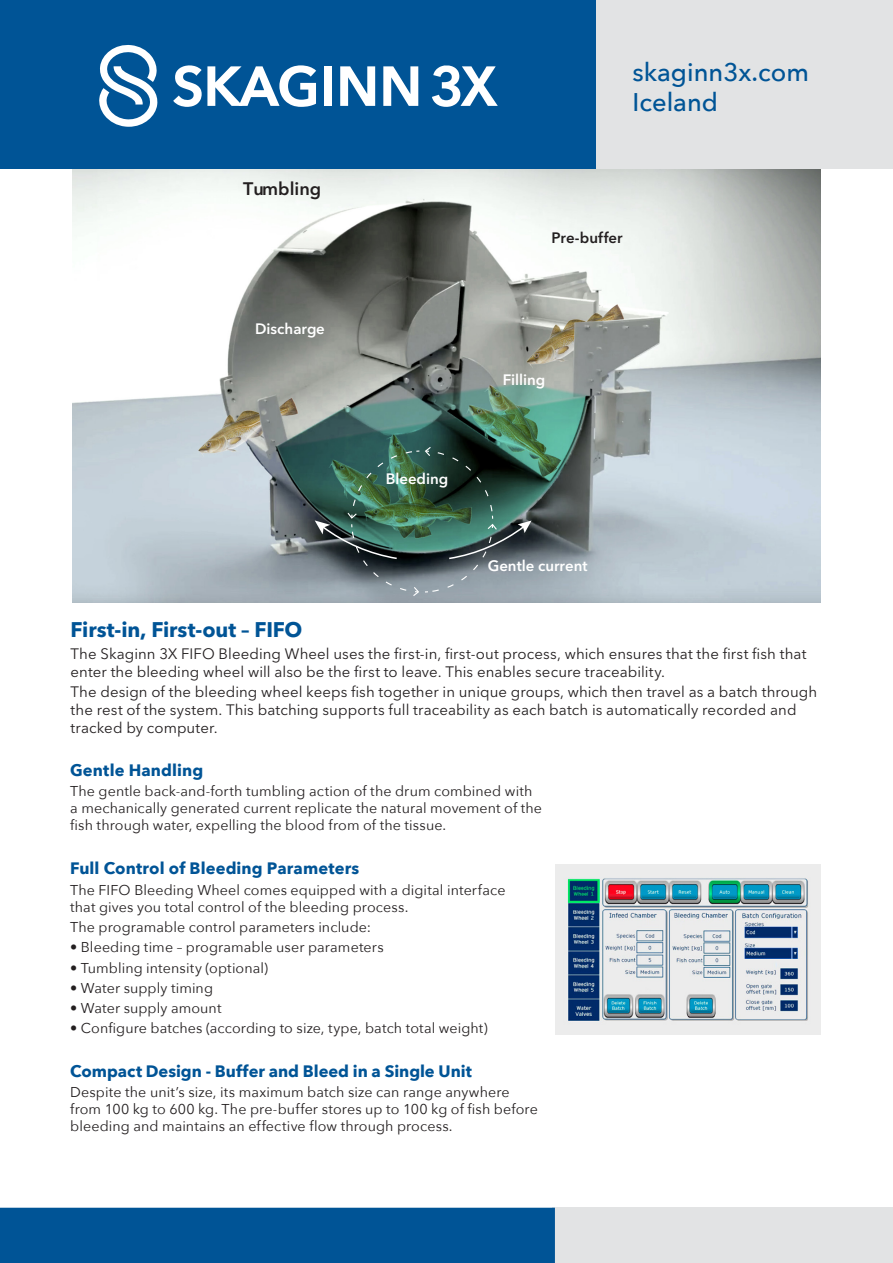
<style>
.page{position:relative;width:893px;height:1263px;background:#fff}
.page>*{position:absolute;margin:0;border:0;box-sizing:border-box;transform-origin:0 0}
.t1{font:500 25.5px/30px "Avenir Next";color:#005496}
.t2{font:700 21px "Avenir Next LT Pro";letter-spacing:-.01em;color:#005496}
.t3{font:600 18px "Avenir Next LT Pro";color:#231f20}
.t4{font:700 16.5px "Avenir Next";letter-spacing:.005em;color:#005496}
.t5{font:15px/18px "Avenir Next LT Pro";letter-spacing:.005em;color:#231f20}
.t6{font:600 15px "Avenir Next LT Pro";color:#fff}
.t7{font:600 15px "Avenir Next LT Pro";color:#231f20}
.t8{font:14.25px/17.1px "Avenir Next";letter-spacing:.005em;color:#231f20}
</style>
<div class="page">
<img style="left:73px;top:168px;width:747px;height:434px">
<img style="left:555px;top:864px;width:266px;height:170px">
<div style="left:595px;top:0;width:298px;height:168px;background:#e2e3e4"></div>
<div style="left:0;top:0;width:595px;height:168px;background:#005496"></div>
<svg style="left:99px;top:45px;width:59px;height:82px"></svg>
<svg style="left:173px;top:65px;width:143px;height:42px"></svg>
<div style="left:324px;top:66px;width:8px;height:40px;background:#fff"></div>
<svg style="left:340px;top:66px;width:35px;height:40px"></svg>
<svg style="left:383px;top:66px;width:35px;height:40px"></svg>
<svg style="left:432px;top:65px;width:66px;height:42px"></svg>
<div style="left:553px;top:1208px;width:340px;height:55px;background:#e2e3e4"></div>
<div style="left:0;top:1208px;width:555px;height:55px;background:#005496"></div>
<svg style="left:315px;top:447px;width:216px;height:149px;background:#45635b"></svg>
<p class="t3" style="left:243px;top:178px;width:80px">Tumbling</p>
<p class="t6" style="left:255px;top:320px;width:71px">Discharge</p>
<h1 class="t1" style="left:632px;top:56px;width:178px">skaginn3x.com<br>Iceland</h1>
<p class="t7" style="left:551px;top:229px;width:73px">Pre-buffer</p>
<p class="t6" style="left:386px;top:469px;width:64px">Bleeding</p>
<p class="t6" style="left:503px;top:370px;width:44px">Filling</p>
<p class="t6" style="left:488px;top:557px;width:101px">Gentle current</p>
<h2 class="t2" style="left:71px;top:616px;width:233px">First-in, First-out – FIFO</h2>
<p class="t5" style="left:71px;top:645px;width:737px">The Skaginn 3X FIFO Bleeding Wheel uses the first-in, first-out process, which ensures that the first fish that enter the bleeding wheel will also be the first to leave. This enables secure traceability.</p>
<p class="t5" style="left:71px;top:683px;width:748px">The design of the bleeding wheel keeps fish together in unique groups, which then travel as a batch through the rest of the system. This batching supports full traceability as each batch is automatically recorded and tracked by computer.</p>
<p class="t4" style="left:70px;top:755px;width:135px">Gentle Handling</p>
<p class="t8" style="left:70px;top:782px;width:473px">The gentle back-and-forth tumbling action of the drum combined with a mechanically generated current replicate the natural movement of the fish through water, expelling the blood from of the tissue.</p>
<p class="t4" style="left:70px;top:854px;width:291px">Full Control of Bleeding Parameters</p>
<p class="t8" style="left:70px;top:880px;width:437px">The FIFO Bleeding Wheel comes equipped with a digital interface that gives you total control of the bleeding process.</p>
<p class="t8" style="left:70px;top:918px;width:302px">The programable control parameters include:</p>
<p class="t8" style="left:70px;top:938px;width:315px">• Bleeding time – programable user parameters</p>
<p class="t8" style="left:70px;top:958px;width:199px">• Tumbling intensity (optional)</p>
<p class="t8" style="left:70px;top:979px;width:144px">• Water supply timing</p>
<p class="t8" style="left:70px;top:999px;width:153px">• Water supply amount</p>
<p class="t8" style="left:70px;top:1019px;width:419px">• Configure batches (according to size, type, batch total weight)</p>
<p class="t4" style="left:70px;top:1056px;width:403px">Compact Design - Buffer and Bleed in a Single Unit</p>
<p class="t8" style="left:70px;top:1083px;width:469px">Despite the unit’s size, its maximum batch size can range anywhere from 100 kg to 600 kg. The pre-buffer stores up to 100 kg of fish before bleeding and maintains an effective flow through process.</p>
</div>
